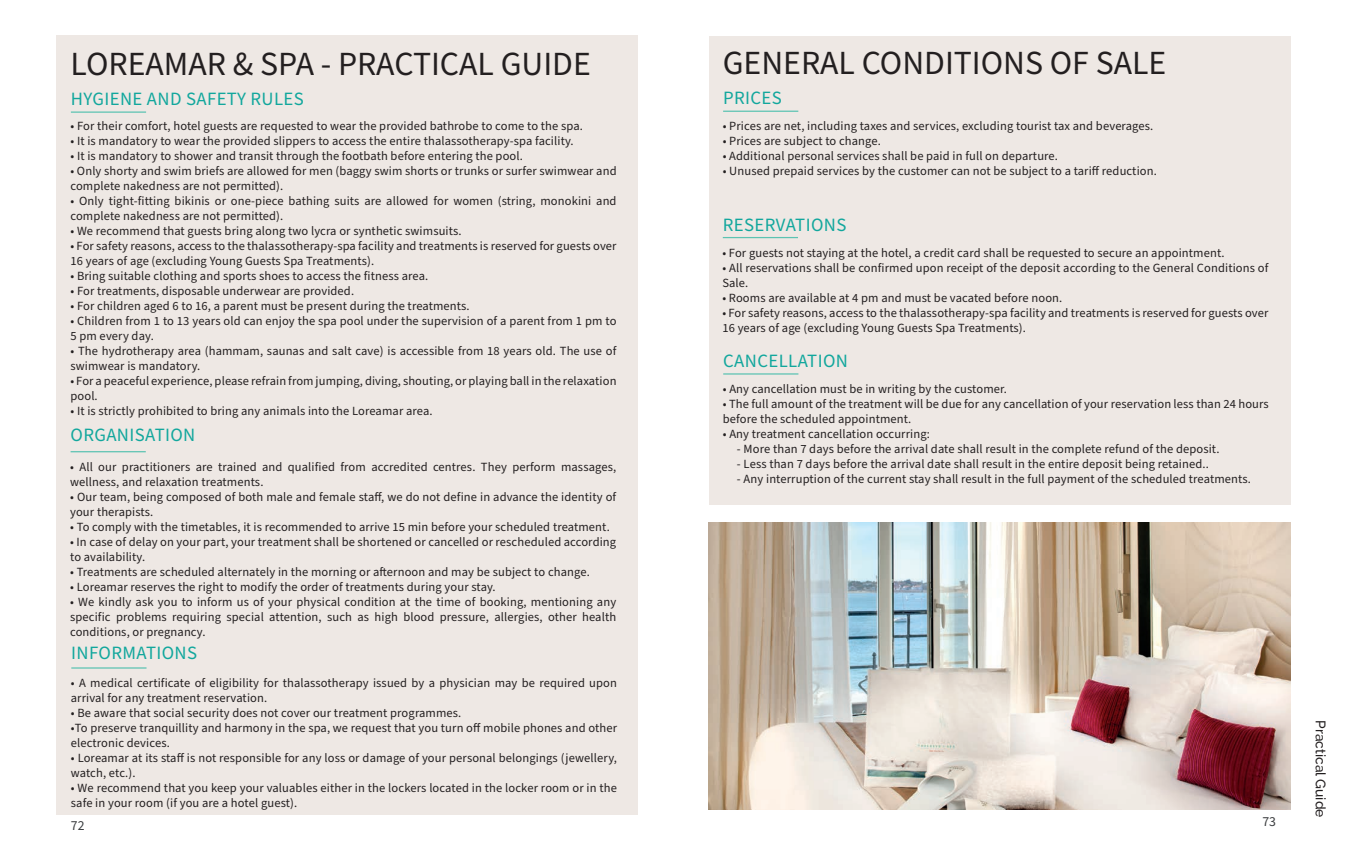
<style>
.page{position:relative;width:1347px;height:851px;background:#fff}
.page>*{position:absolute;margin:0;border:0;box-sizing:border-box;transform-origin:0 0}
.t1{font:33.75px "Source Sans Pro";color:#231f20}
.t2{font:18.75px "Source Sans Pro";letter-spacing:.02em;color:#12a79d}
.t3{font:500 13.75px "Raleway";color:#231f20}
.t4{font:13.75px "Source Sans Pro";color:#3b3d3f}
.t5{font:12.5px/15px "Source Sans Pro";letter-spacing:.01em;color:#231f20}
</style>
<div class="page">
<div style="left:57px;top:35px;width:581px;height:779px;background:#eee8e4"></div>
<hr style="left:71px;top:111px;width:75px;height:2px;background:#5cc3b2">
<hr style="left:71px;top:451px;width:75px;height:1px;background:#5cc3b2">
<hr style="left:71px;top:667px;width:75px;height:1px;background:#5cc3b2">
<div style="left:709px;top:36px;width:581px;height:469px;background:#eee8e4"></div>
<hr style="left:723px;top:111px;width:75px;height:1px;background:#5cc3b2">
<hr style="left:723px;top:237px;width:75px;height:1px;background:#5cc3b2">
<hr style="left:723px;top:373px;width:75px;height:1px;background:#5cc3b2">
<img style="left:709px;top:522px;width:581px;height:287px">
<h1 class="t1" style="left:71px;top:41px;width:522px">LOREAMAR &amp; SPA - PRACTICAL GUIDE</h1>
<h2 class="t2" style="left:71px;top:86px;width:234px">HYGIENE AND SAFETY RULES</h2>
<p class="t5" style="left:70px;top:118px;width:514px">• For their comfort, hotel guests are requested to wear the provided bathrobe to come to the spa.</p>
<p class="t5" style="left:70px;top:133px;width:505px">• It is mandatory to wear the provided slippers to access the entire thalassotherapy-spa facility.</p>
<p class="t5" style="left:70px;top:148px;width:454px">• It is mandatory to shower and transit through the footbath before entering the pool.</p>
<p class="t5" style="left:70px;top:163px;width:547px">• Only shorty and swim briefs are allowed for men (baggy swim shorts or trunks or surfer swimwear and complete nakedness are not permitted).</p>
<p class="t5" style="left:70px;top:193px;width:547px">• Only tight-fitting bikinis or one-piece bathing suits are allowed for women (string, monokini and complete nakedness are not permitted).</p>
<p class="t5" style="left:70px;top:223px;width:392px">• We recommend that guests bring along two lycra or synthetic swimsuits.</p>
<p class="t5" style="left:70px;top:238px;width:547px">• For safety reasons, access to the thalassotherapy-spa facility and treatments is reserved for guests over<br>16 years of age (excluding Young Guests Spa Treatments).</p>
<p class="t5" style="left:70px;top:268px;width:359px">• Bring suitable clothing and sports shoes to access the fitness area.</p>
<p class="t5" style="left:70px;top:283px;width:285px">• For treatments, disposable underwear are provided.</p>
<p class="t5" style="left:70px;top:298px;width:401px">• For children aged 6 to 16, a parent must be present during the treatments.</p>
<p class="t5" style="left:70px;top:313px;width:547px">• Children from 1 to 13 years old can enjoy the spa pool under the supervision of a parent from 1 pm to<br>5 pm every day.</p>
<p class="t5" style="left:70px;top:343px;width:547px">• The hydrotherapy area (hammam, saunas and salt cave) is accessible from 18 years old. The use of swimwear is mandatory.</p>
<p class="t5" style="left:70px;top:373px;width:547px">• For a peaceful experience, please refrain from jumping, diving, shouting, or playing ball in the relaxation pool.</p>
<p class="t5" style="left:70px;top:403px;width:363px">• It is strictly prohibited to bring any animals into the Loreamar area.</p>
<h2 class="t2" style="left:71px;top:422px;width:126px">ORGANISATION</h2>
<p class="t5" style="left:70px;top:459px;width:547px">• All our practitioners are trained and qualified from accredited centres. They perform massages, wellness, and relaxation treatments.</p>
<p class="t5" style="left:70px;top:489px;width:547px">• Our team, being composed of both male and female staff, we do not define in advance the identity of your therapists.</p>
<p class="t5" style="left:70px;top:519px;width:541px">• To comply with the timetables, it is recommended to arrive 15 min before your scheduled treatment.</p>
<p class="t5" style="left:70px;top:534px;width:547px">• In case of delay on your part, your treatment shall be shortened or cancelled or rescheduled according to availability.</p>
<p class="t5" style="left:70px;top:564px;width:521px">• Treatments are scheduled alternately in the morning or afternoon and may be subject to change.</p>
<p class="t5" style="left:70px;top:579px;width:427px">• Loreamar reserves the right to modify the order of treatments during your stay.</p>
<p class="t5" style="left:70px;top:594px;width:547px;text-align:justify">• We kindly ask you to inform us of your physical condition at the time of booking, mentioning any specific problems requiring special attention, such as high blood pressure, allergies, other health conditions, or pregnancy.</p>
<h2 class="t2" style="left:71px;top:640px;width:127px">INFORMATIONS</h2>
<p class="t5" style="left:71px;top:675px;width:547px">• A medical certificate of eligibility for thalassotherapy issued by a physician may be required upon arrival for any treatment reservation.</p>
<p class="t5" style="left:71px;top:705px;width:392px">• Be aware that social security does not cover our treatment programmes.</p>
<p class="t5" style="left:71px;top:720px;width:547px">•To preserve tranquillity and harmony in the spa, we request that you turn off mobile phones and other electronic devices.</p>
<p class="t5" style="left:71px;top:750px;width:547px">• Loreamar at its staff is not responsible for any loss or damage of your personal belongings (jewellery, watch, etc.).</p>
<p class="t5" style="left:71px;top:780px;width:547px">• We recommend that you keep your valuables either in the lockers located in the locker room or in the safe in your room (if you are a hotel guest).</p>
<p class="t4" style="left:71px;top:815px;width:15px">72</p>
<h1 class="t1" style="left:723px;top:40px;width:445px">GENERAL CONDITIONS OF SALE</h1>
<h2 class="t2" style="left:723px;top:85px;width:60px">PRICES</h2>
<p class="t5" style="left:722px;top:118px;width:432px">• Prices are net, including taxes and services, excluding tourist tax and beverages.</p>
<p class="t5" style="left:722px;top:133px;width:160px">• Prices are subject to change.</p>
<p class="t5" style="left:722px;top:148px;width:337px">• Additional personal services shall be paid in full on departure.</p>
<p class="t5" style="left:722px;top:163px;width:436px">• Unused prepaid services by the customer can not be subject to a tariff reduction.</p>
<h2 class="t2" style="left:723px;top:212px;width:125px">RESERVATIONS</h2>
<p class="t5" style="left:722px;top:245px;width:504px">• For guests not staying at the hotel, a credit card shall be requested to secure an appointment.</p>
<p class="t5" style="left:722px;top:260px;width:547px">• All reservations shall be confirmed upon receipt of the deposit according to the General Conditions of<br>Sale.</p>
<p class="t5" style="left:722px;top:290px;width:341px">• Rooms are available at 4 pm and must be vacated before noon.</p>
<p class="t5" style="left:722px;top:305px;width:547px">• For safety reasons, access to the thalassotherapy-spa facility and treatments is reserved for guests over<br>16 years of age (excluding Young Guests Spa Treatments).</p>
<h2 class="t2" style="left:723px;top:348px;width:126px">CANCELLATION</h2>
<p class="t5" style="left:723px;top:381px;width:286px">• Any cancellation must be in writing by the customer.</p>
<p class="t5" style="left:723px;top:396px;width:547px">• The full amount of the treatment will be due for any cancellation of your reservation less than 24 hours before the scheduled appointment.</p>
<p class="t5" style="left:723px;top:426px;width:209px">• Any treatment cancellation occurring:</p>
<p class="t5" style="left:737px;top:441px;width:484px">- More than 7 days before the arrival date shall result in the complete refund of the deposit.</p>
<p class="t5" style="left:737px;top:456px;width:473px">- Less than 7 days before the arrival date shall result in the entire deposit being retained..</p>
<p class="t5" style="left:737px;top:471px;width:515px">- Any interruption of the current stay shall result in the full payment of the scheduled treatments.</p>
<p class="t4" style="left:1262px;top:812px;width:15px">73</p>
<p class="t3" style="left:1328px;top:720px;width:99px;rotate:90deg">Practical Guide</p>
</div>
